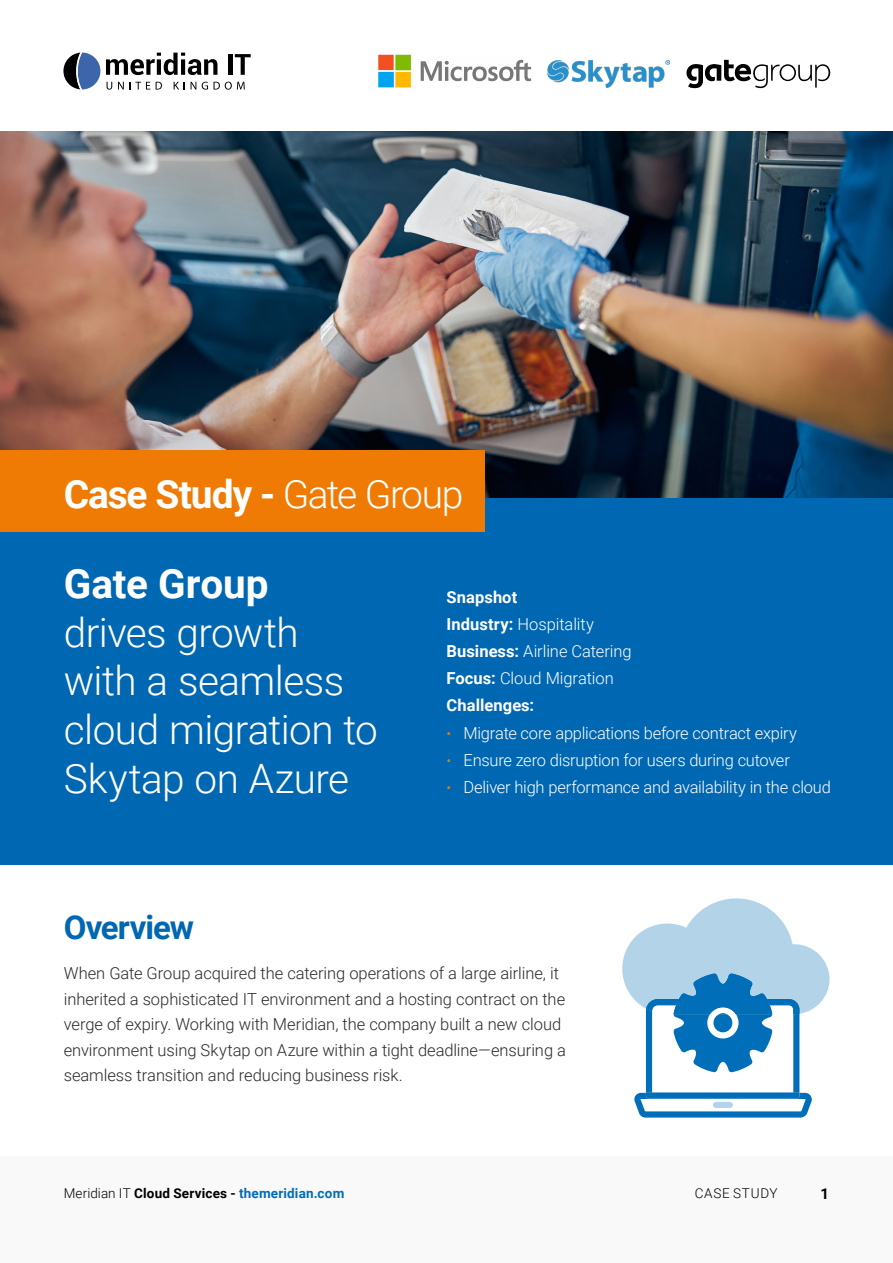
<style>
.page{position:relative;width:893px;height:1263px;background:#fff}
.page>*{position:absolute;margin:0;border:0;box-sizing:border-box;transform-origin:0 0}
.t1{font:300 40.5px/48.6px "Roboto";letter-spacing:-.015em;color:#fff}
.t2{font:700 40.5px "Roboto";letter-spacing:-.005em;color:#fff}
.t3{font:700 39px "Roboto";letter-spacing:-.03em;color:#fff}
.t4{font:700 33px "Roboto";letter-spacing:-.03em;color:#0067b2}
.t5{font:300 16.5px/25.5px "Roboto";letter-spacing:-.005em;color:#292929}
.t6{font:300 16.5px "Roboto";letter-spacing:-.015em;color:#fff}
.t7{font:700 16.5px/27px "Roboto";letter-spacing:.005em;color:#fff}
.t8{font:700 15px "Roboto";color:#000}
.t9{font:700 13.5px "Roboto";letter-spacing:.015em;color:#006eb8}
.t10{font:300 13.5px "Roboto";letter-spacing:.05em;color:#000}
.s1{font-weight:300}
.s2{font-size:15px;color:#d38426}
.s3{font-weight:300;color:#000}
.s4{color:#000}
</style>
<div class="page">
<div style="left:0;top:1157px;width:893px;height:106px;background:#f9f9f9"></div>
<img style="left:0;top:132px;width:893px;height:366px">
<div style="left:0;top:498px;width:893px;height:367px;background:#0067b2"></div>
<div style="left:0;top:450px;width:485px;height:81px;background:#ef7b05"></div>
<svg style="left:106px;top:53px;width:111px;height:22px"></svg>
<div style="left:228px;top:54px;width:5px;height:21px;background:#000"></div>
<svg style="left:235px;top:54px;width:16px;height:21px"></svg>
<svg style="left:63px;top:53px;width:37px;height:36px"></svg>
<svg style="left:107px;top:82px;width:5px;height:8px"></svg>
<svg style="left:118px;top:82px;width:6px;height:8px"></svg>
<svg style="left:130px;top:82px;width:20px;height:8px"></svg>
<svg style="left:156px;top:82px;width:6px;height:8px"></svg>
<svg style="left:174px;top:82px;width:11px;height:8px"></svg>
<svg style="left:191px;top:82px;width:5px;height:8px"></svg>
<svg style="left:202px;top:82px;width:6px;height:8px"></svg>
<svg style="left:214px;top:82px;width:31px;height:8px"></svg>
<svg style="left:622px;top:898px;width:208px;height:219px"></svg>
<svg style="left:686px;top:60px;width:145px;height:28px"></svg>
<img style="left:548px;top:60px;width:122px;height:28px">
<svg style="left:378px;top:55px;width:153px;height:32px"></svg>
<h2 class="t3" style="left:64px;top:467px;width:401px">Case Study - <span class="s1">Gate Group</span></h2>
<h1 class="t2" style="left:64px;top:555px;width:206px">Gate Group</h1>
<h1 class="t1" style="left:64px;top:606px;width:316px">drives growth with a seamless cloud migration to<br>Skytap on Azure</h1>
<p class="t7" style="left:446px;top:583px;width:187px">Snapshot<br>Industry: <span class="s1">Hospitality<br></span>Business: <span class="s1">Airline Catering<br></span>Focus: <span class="s1">Cloud Migration<br></span>Challenges:</p>
<p class="t6" style="left:446px;top:721px;width:352px"><span class="s2">•</span> Migrate core applications before contract expiry</p>
<p class="t6" style="left:446px;top:748px;width:345px"><span class="s2">•</span> Ensure zero disruption for users during cutover</p>
<p class="t6" style="left:446px;top:775px;width:386px"><span class="s2">•</span> Deliver high performance and availability in the cloud</p>
<h3 class="t4" style="left:64px;top:904px;width:132px">Overview</h3>
<p class="t5" style="left:64px;top:960px;width:504px">When Gate Group acquired the catering operations of a large airline, it inherited a sophisticated IT environment and a hosting contract on the verge of expiry. Working with Meridian, the company built a new cloud environment using Skytap on Azure within a tight deadline—ensuring a seamless transition and reducing business risk.</p>
<p class="t9" style="left:64px;top:1184px;width:282px"><span class="s3">Meridian IT</span> <span class="s4">Cloud Services -</span> themeridian.com</p>
<p class="t10" style="left:695px;top:1184px;width:84px">CASE STUDY</p>
<p class="t8" style="left:821px;top:1183px;width:10px">1</p>
</div>
